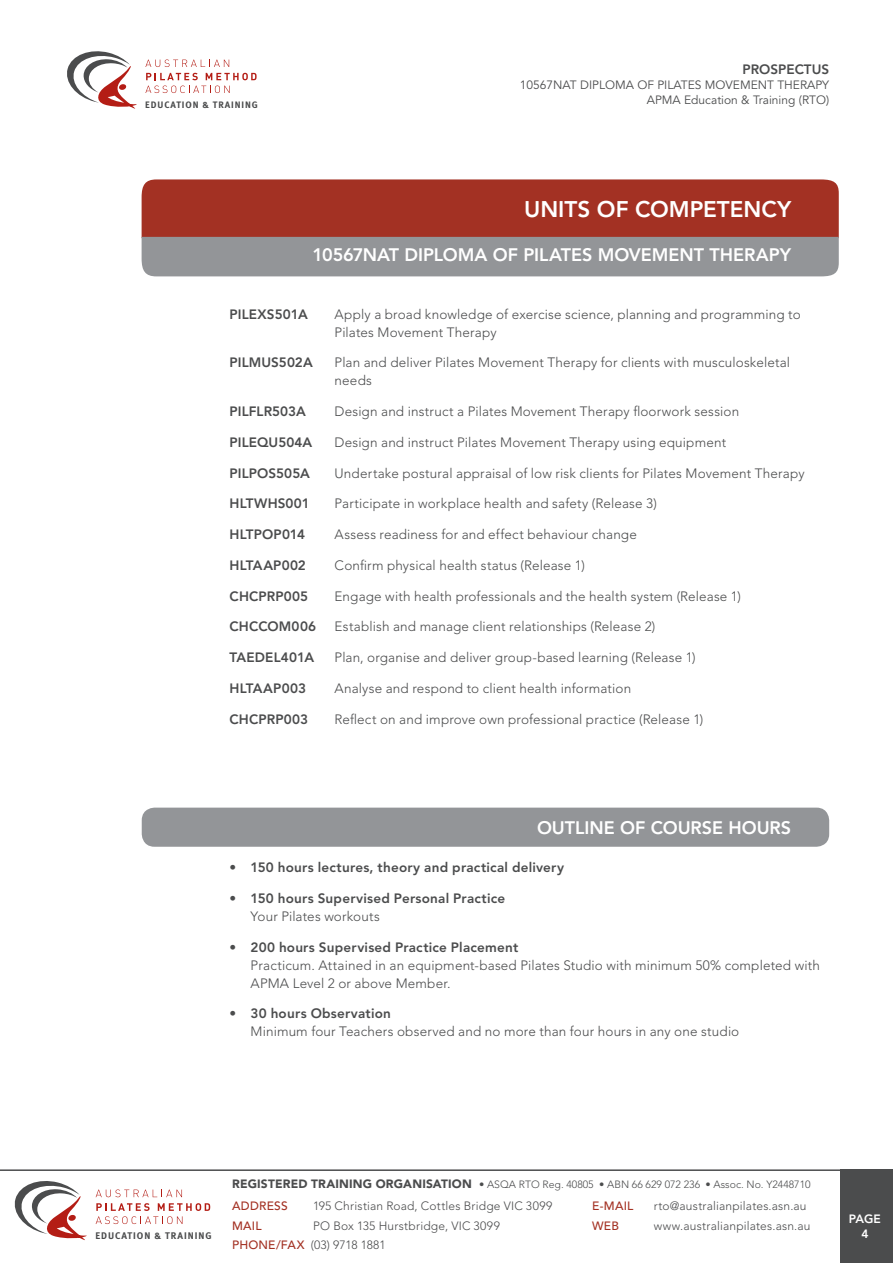
<style>
.page{position:relative;width:893px;height:1263px;background:#fff}
.page>*{position:absolute;margin:0;border:0;box-sizing:border-box;transform-origin:0 0}
.t1{font:800 22.5px "Avenir";letter-spacing:-.005em;color:#fff}
.t2{font:800 18px "Avenir";color:#fff}
.t3{font:300 13.5px/18px "Avenir";letter-spacing:.01em;color:#4b4c4d}
.t4{font:800 13.5px/18px "Avenir";letter-spacing:.01em;color:#4b4c4d}
.t5{font:300 12px "Avenir";letter-spacing:.015em;color:#4b4c4d}
.t6{font:12px/15px "Avenir";color:#4b4c4d;text-align:right}
.t7{font:300 12px "Avenir";letter-spacing:-.01em;color:#4b4c4d}
.t8{font:500 12px "Avenir";letter-spacing:.02em;color:#a33123}
.t9{font:800 12px "Avenir";color:#fff}
.t10{font:300 10.5px "Avenir";color:#4b4c4d}
.t11{font:700 9.6px "Meta";letter-spacing:.1em;color:#4b4c4d}
.t12{font:700 9.3px "Meta";letter-spacing:.1em;color:#4b4c4d}
.s1{font-weight:300}
.s2{font-weight:800}
.s3{font-weight:900;font-size:12px}
.s4{font-weight:500;color:#a33123}
</style>
<div class="page">
<svg style="left:145px;top:60px;width:84px;height:7px"></svg>
<svg style="left:146px;top:73px;width:52px;height:7px"></svg>
<svg style="left:206px;top:73px;width:51px;height:7px"></svg>
<svg style="left:145px;top:86px;width:85px;height:7px"></svg>
<svg style="left:67px;top:51px;width:70px;height:58px"></svg>
<div style="left:841px;top:1170px;width:52px;height:93px;background:#4b4c4d"></div>
<hr style="left:0;top:1169px;width:893px;height:2px;background:#4b4c4d">
<svg style="left:96px;top:1189px;width:86px;height:8px"></svg>
<svg style="left:96px;top:1203px;width:114px;height:21px"></svg>
<svg style="left:15px;top:1181px;width:72px;height:60px"></svg>
<svg style="left:142px;top:179px;width:697px;height:97px;background:#9d5a53"></svg>
<div style="left:142px;top:808px;width:687px;height:39px;background:#939598;border-radius:13px"></div>
<p class="t12" style="left:145px;top:99px;width:114px">EDUCATION &amp; TRAINING</p>
<p class="t4" style="left:742px;top:60px;width:88px">PROSPECTUS</p>
<p class="t6" style="left:520px;top:78px;width:311px">10567NAT DIPLOMA OF PILATES MOVEMENT THERAPY<br>APMA Education &amp; Training (RTO)</p>
<h1 class="t1" style="left:524px;top:196px;width:268px">UNITS OF COMPETENCY</h1>
<h2 class="t2" style="left:313px;top:244px;width:480px">10567NAT DIPLOMA OF PILATES MOVEMENT THERAPY</h2>
<p class="t4" style="left:230px;top:305px;width:80px">PILEXS501A</p>
<p class="t3" style="left:335px;top:305px;width:468px">Apply a broad knowledge of exercise science, planning and programming to<br>Pilates Movement Therapy</p>
<p class="t4" style="left:230px;top:354px;width:85px">PILMUS502A</p>
<p class="t3" style="left:335px;top:354px;width:457px">Plan and deliver Pilates Movement Therapy for clients with musculoskeletal needs</p>
<p class="t4" style="left:230px;top:402px;width:78px">PILFLR503A</p>
<p class="t3" style="left:335px;top:402px;width:406px">Design and instruct a Pilates Movement Therapy floorwork session</p>
<p class="t4" style="left:230px;top:433px;width:84px">PILEQU504A</p>
<p class="t3" style="left:335px;top:433px;width:393px">Design and instruct Pilates Movement Therapy using equipment</p>
<p class="t4" style="left:230px;top:464px;width:82px">PILPOS505A</p>
<p class="t3" style="left:335px;top:464px;width:471px">Undertake postural appraisal of low risk clients for Pilates Movement Therapy</p>
<p class="t4" style="left:230px;top:495px;width:82px">HLTWHS001</p>
<p class="t3" style="left:335px;top:495px;width:324px">Participate in workplace health and safety (Release 3)</p>
<p class="t4" style="left:230px;top:525px;width:77px">HLTPOP014</p>
<p class="t3" style="left:335px;top:525px;width:304px">Assess readiness for and effect behaviour change</p>
<p class="t4" style="left:230px;top:556px;width:78px">HLTAAP002</p>
<p class="t3" style="left:335px;top:556px;width:252px">Confirm physical health status (Release 1)</p>
<p class="t4" style="left:230px;top:587px;width:80px">CHCPRP005</p>
<p class="t3" style="left:335px;top:587px;width:408px">Engage with health professionals and the health system (Release 1)</p>
<p class="t4" style="left:230px;top:618px;width:88px">CHCCOM006</p>
<p class="t3" style="left:335px;top:618px;width:322px">Establish and manage client relationships (Release 2)</p>
<p class="t4" style="left:230px;top:648px;width:86px">TAEDEL401A</p>
<p class="t3" style="left:335px;top:648px;width:363px">Plan, organise and deliver group-based learning (Release 1)</p>
<p class="t4" style="left:230px;top:679px;width:78px">HLTAAP003</p>
<p class="t3" style="left:335px;top:679px;width:298px">Analyse and respond to client health information</p>
<p class="t4" style="left:230px;top:710px;width:80px">CHCPRP003</p>
<p class="t3" style="left:335px;top:710px;width:370px">Reflect on and improve own professional practice (Release 1)</p>
<h2 class="t2" style="left:537px;top:817px;width:256px">OUTLINE OF COURSE HOURS</h2>
<p class="t4" style="left:230px;top:858px;width:336px">• 150 hours lectures, theory and practical delivery</p>
<p class="t4" style="left:251px;top:889px;width:256px;text-indent:-21px"><span class="s1">•</span> 150 hours Supervised Personal Practice<br><span class="s1">Your Pilates workouts</span></p>
<p class="t3" style="left:251px;top:938px;width:571px;text-indent:-21px">• <span class="s2">200 hours Supervised Practice Placement<br></span>Practicum. Attained in an equipment-based Pilates Studio with minimum 50% completed with<br>APMA Level 2 or above Member.</p>
<p class="t3" style="left:251px;top:1005px;width:490px;text-indent:-21px">• <span class="s2">30 hours Observation<br></span>Minimum four Teachers observed and no more than four hours in any one studio</p>
<p class="t10" style="left:232px;top:1178px;width:580px"><span class="s3">REGISTERED TRAINING ORGANISATION</span> • ASQA RTO Reg. 40805 • ABN 66 629 072 236 • Assoc. No. Y2448710</p>
<p class="t8" style="left:232px;top:1199px;width:57px">ADDRESS</p>
<p class="t5" style="left:313px;top:1199px;width:241px">195 Christian Road, Cottles Bridge VIC 3099</p>
<p class="t8" style="left:592px;top:1199px;width:43px">E-MAIL</p>
<p class="t5" style="left:654px;top:1199px;width:154px">rto@australianpilates.asn.au</p>
<p class="t8" style="left:232px;top:1219px;width:31px">MAIL</p>
<p class="t5" style="left:313px;top:1219px;width:188px">PO Box 135 Hurstbridge, VIC 3099</p>
<p class="t8" style="left:592px;top:1219px;width:28px">WEB</p>
<p class="t5" style="left:654px;top:1219px;width:158px">www.australianpilates.asn.au</p>
<p class="t7" style="left:232px;top:1238px;width:155px"><span class="s4">PHONE/FAX</span> (03) 9718 1881</p>
<p class="t9" style="left:849px;top:1211px;width:34px">PAGE</p>
<p class="t11" style="left:95px;top:1230px;width:118px">EDUCATION &amp; TRAINING</p>
<p class="t9" style="left:861px;top:1226px;width:9px">4</p>
</div>
